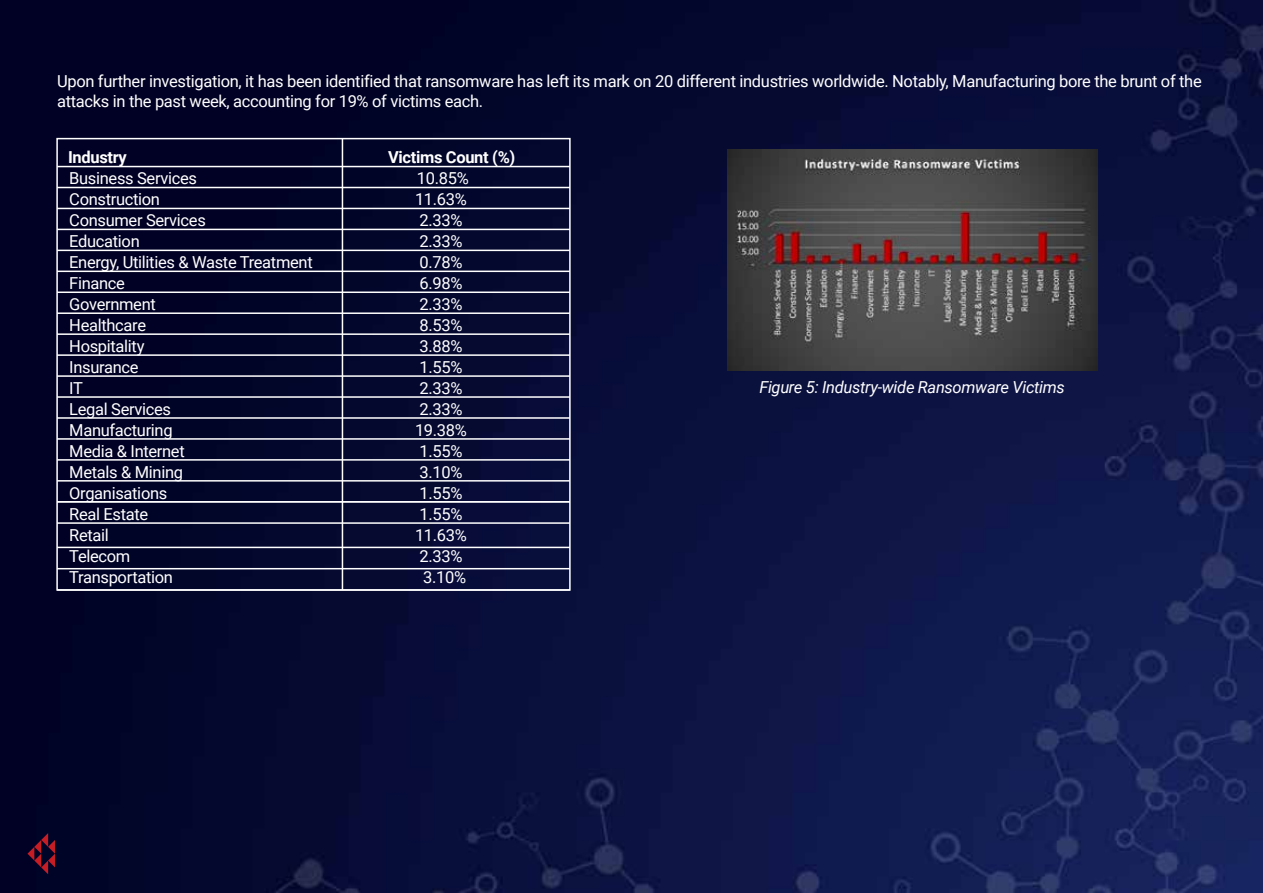
<style>
.page{position:relative;width:1263px;height:893px;background:#fff}
.page>*{position:absolute;margin:0;border:0;box-sizing:border-box;transform-origin:0 0}
.t1{font:16.5px/21px "Roboto";letter-spacing:-.02em;color:#fff}
.t2{font:italic 16.5px "Roboto";letter-spacing:-.02em;color:#fff}
.t3{font:700 16.5px "Roboto";letter-spacing:-.02em;color:#fff}
</style>
<div class="page">
<img style="left:0;top:0;width:1263px;height:893px">
<svg style="left:28px;top:833px;width:27px;height:41px"></svg>
<hr style="left:57px;top:166px;width:513px;height:1px;background:#fff">
<hr style="left:57px;top:187px;width:513px;height:1px;background:#fff">
<hr style="left:57px;top:208px;width:513px;height:1px;background:#fff">
<hr style="left:57px;top:229px;width:513px;height:1px;background:#fff">
<hr style="left:57px;top:250px;width:513px;height:1px;background:#fff">
<hr style="left:57px;top:271px;width:513px;height:1px;background:#fff">
<hr style="left:57px;top:291px;width:513px;height:2px;background:#fff">
<hr style="left:57px;top:312px;width:513px;height:2px;background:#fff">
<hr style="left:57px;top:333px;width:513px;height:2px;background:#fff">
<hr style="left:57px;top:354px;width:513px;height:2px;background:#fff">
<hr style="left:57px;top:375px;width:513px;height:2px;background:#fff">
<hr style="left:57px;top:396px;width:513px;height:2px;background:#fff">
<hr style="left:57px;top:417px;width:513px;height:2px;background:#fff">
<hr style="left:57px;top:438px;width:513px;height:2px;background:#fff">
<hr style="left:57px;top:459px;width:513px;height:2px;background:#fff">
<hr style="left:57px;top:480px;width:513px;height:2px;background:#fff">
<hr style="left:57px;top:501px;width:513px;height:1px;background:#fff">
<hr style="left:57px;top:522px;width:513px;height:2px;background:#fff">
<hr style="left:57px;top:547px;width:513px;height:1px;background:#fff">
<hr style="left:57px;top:568px;width:513px;height:1px;background:#fff">
<hr style="left:57px;top:589px;width:513px;height:2px;background:#fff">
<hr style="left:342px;top:139px;width:1px;height:451px;background:#fff">
<img style="left:727px;top:149px;width:370px;height:221px">
<p class="t1" style="left:57px;top:71px;width:1146px;line-height:19.8px">Upon further investigation, it has been identified that ransomware has left its mark on 20 different industries worldwide. Notably, Manufacturing bore the brunt of the attacks in the past week, accounting for 19% of victims each.</p>
<p class="t3" style="left:68px;top:145px;width:60px">Industry</p>
<p class="t3" style="left:388px;top:145px;width:129px">Victims Count (%)</p>
<p class="t1" style="left:415px;top:167px;width:55px;text-align:center">10.85%<br>11.63%<br>2.33%<br>2.33%<br>0.78%<br>6.98%<br>2.33%<br>8.53%<br>3.88%<br>1.55%<br>2.33%<br>2.33%<br>19.38%<br>1.55%<br>3.10%<br>1.55%<br>1.55%<br>11.63%<br>2.33%<br>3.10%</p>
<p class="t1" style="left:69px;top:167px;width:245px">Business Services<br>Construction<br>Consumer Services<br>Education<br>Energy, Utilities &amp; Waste Treatment<br>Finance<br>Government<br>Healthcare<br>Hospitality<br>Insurance<br>IT<br>Legal Services<br>Manufacturing<br>Media &amp; Internet<br>Metals &amp; Mining<br>Organisations<br>Real Estate<br>Retail<br>Telecom<br>Transportation</p>
<p class="t2" style="left:759px;top:376px;width:307px">Figure 5: Industry-wide Ransomware Victims</p>
</div>
